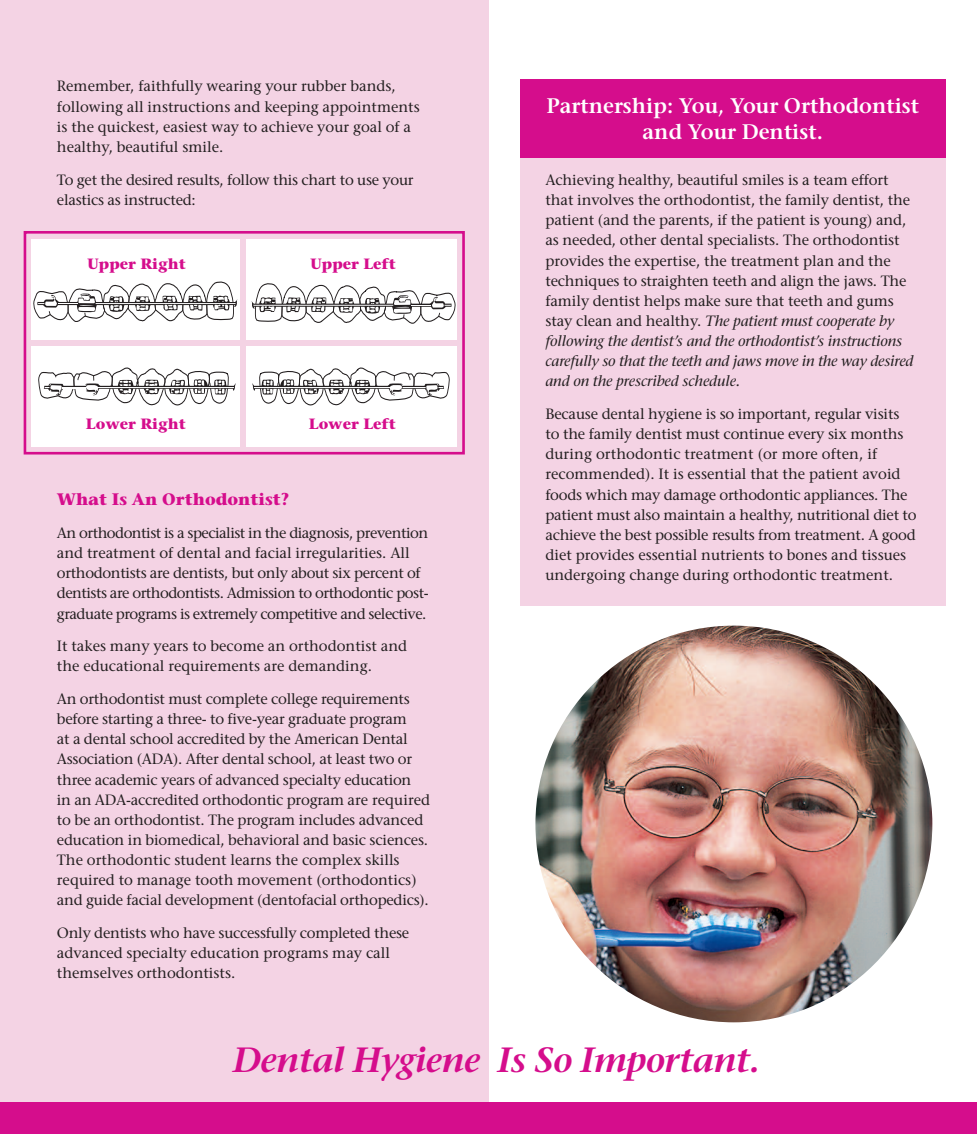
<style>
.page{position:relative;width:977px;height:1134px;background:#fff}
.page>*{position:absolute;margin:0;border:0;box-sizing:border-box;transform-origin:0 0}
.t1{font:italic 600 35px "Stone Serif";letter-spacing:-.02em;color:#d50d8c}
.t2{font:600 21px/26.2px "Stone Serif";color:#fff;text-align:center}
.t3{font:700 16.62px "Stone Serif";color:#d50d8c}
.t4{font:14.88px/20.1px "Stone Serif";letter-spacing:-.01em;color:#231f20}
.t5{font:14.88px/20.1px "Stone Serif";letter-spacing:-.035em;color:#231f20}
.t6{font:700 14.88px "Stone Serif";color:#d50d8c}
.s1{font-style:italic}
</style>
<div class="page">
<div style="left:0;top:0;width:488px;height:1102px;background:#f4d3e4"></div>
<div style="left:0;top:1102px;width:488px;height:32px;background:#d50d8c"></div>
<img style="left:535px;top:626px;width:397px;height:396px;border-radius:50%">
<div style="left:488px;top:1102px;width:488px;height:32px;background:#d50d8c"></div>
<div style="left:520px;top:142px;width:425px;height:463px;background:#f4d3e4"></div>
<div style="left:520px;top:79px;width:425px;height:79px;background:#d50d8c"></div>
<div style="left:24px;top:231px;width:441px;height:224px;border:3px solid #d50d8c"></div>
<div style="left:32px;top:346px;width:208px;height:101px;background:#fff"></div>
<svg style="left:38px;top:368px;width:198px;height:37px"></svg>
<div style="left:32px;top:239px;width:208px;height:101px;background:#fff"></div>
<svg style="left:33px;top:282px;width:204px;height:40px"></svg>
<div style="left:247px;top:346px;width:210px;height:101px;background:#fff"></div>
<svg style="left:252px;top:368px;width:197px;height:37px"></svg>
<div style="left:247px;top:239px;width:210px;height:101px;background:#fff"></div>
<svg style="left:251px;top:283px;width:204px;height:41px"></svg>
<p class="t4" style="left:57px;top:76px;width:364px">Remember, faithfully wearing your rubber bands, following all instructions and keeping appointments is the quickest, easiest way to achieve your goal of a healthy, beautiful smile.</p>
<p class="t4" style="left:57px;top:169px;width:358px">To get the desired results, follow this chart to use your elastics as instructed:</p>
<p class="t6" style="left:87px;top:254px;width:100px">Upper Right</p>
<p class="t6" style="left:310px;top:254px;width:87px">Upper Left</p>
<p class="t6" style="left:86px;top:414px;width:102px">Lower Right</p>
<p class="t6" style="left:309px;top:414px;width:89px">Lower Left</p>
<p class="t3" style="left:57px;top:489px;width:234px">What Is An Orthodontist?</p>
<p class="t5" style="left:57px;top:523px;width:373px">An orthodontist is a specialist in the diagnosis, prevention and treatment of dental and facial irregularities. All orthodontists are dentists, but only about six percent of dentists are orthodontists. Admission to orthodontic post&shy;graduate programs is extremely competitive and selective.</p>
<p class="t4" style="left:57px;top:636px;width:352px">It takes many years to become an orthodontist and the educational requirements are demanding.</p>
<p class="t4" style="left:57px;top:689px;width:375px">An orthodontist must complete college requirements before starting a three- to five-year graduate program<br>at a dental school accredited by the American Dental Association (ADA). After dental school, at least two or three academic years of advanced specialty education<br>in an ADA-accredited orthodontic program are required to be an orthodontist. The program includes advanced education in biomedical, behavioral and basic sciences.<br>The orthodontic student learns the complex skills required to manage tooth movement (orthodontics) and guide facial development (dentofacial orthopedics).</p>
<p class="t4" style="left:57px;top:923px;width:354px">Only dentists who have successfully completed these advanced specialty education programs may call themselves orthodontists.</p>
<h2 class="t2" style="left:546px;top:92px;width:374px">Partnership: You, Your Orthodontist and Your Dentist.</h2>
<p class="t4" style="left:545px;top:170px;width:369px">Achieving healthy, beautiful smiles is a team effort that involves the orthodontist, the family dentist, the patient (and the parents, if the patient is young) and, as needed, other dental specialists. The orthodontist provides the expertise, the treatment plan and the techniques to straighten teeth and align the jaws. The family dentist helps make sure that teeth and gums stay clean and healthy. <span class="s1">The patient must cooperate by following the dentist’s and the orthodontist’s instructions carefully so that the teeth and jaws move in the way desired and on the prescribed schedule.</span></p>
<p class="t4" style="left:545px;top:404px;width:373px">Because dental hygiene is so important, regular visits to the family dentist must continue every six months during orthodontic treatment (or more often, if recommended). It is essential that the patient avoid foods which may damage orthodontic appliances. The patient must also maintain a healthy, nutritional diet to achieve the best possible results from treatment. A good diet provides essential nutrients to bones and tissues undergoing change during orthodontic treatment.</p>
<h1 class="t1" style="left:233px;top:1039px;width:528px">Dental Hygiene Is So Important.</h1>
</div>
